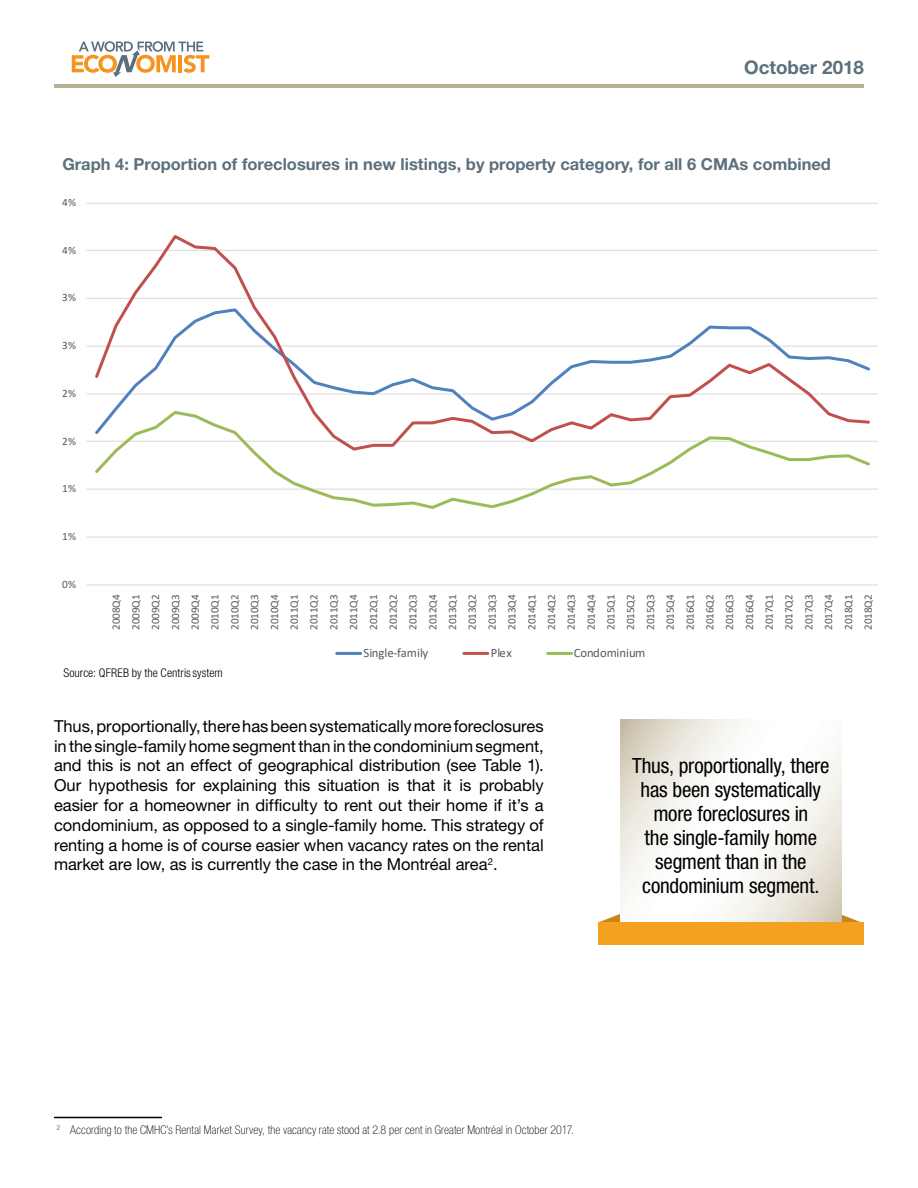
<style>
.page{position:relative;width:918px;height:1188px;background:#fff}
.page>*{position:absolute;margin:0;border:0;box-sizing:border-box;transform-origin:0 0}
.t1{font:condensed 21px/24px "Helvetica Neue LT Std";letter-spacing:-.015em;color:#000;text-align:center}
.t2{font:700 18.75px "Helvetica Neue LT Std";color:#5c6f7c}
.t3{font:16.5px/19.8px "Helvetica Neue LT Std";letter-spacing:-.005em;color:#000;text-align:justify}
.t4{font:700 16.5px "Helvetica Neue LT Std";color:#5c6f7c}
.t5{font:12.75px "Calibri";color:#595959}
.t6{font:100 condensed 12px "Helvetica Neue LT Std";letter-spacing:.01em;color:#000}
.t7{font:300 condensed 12px "Helvetica Neue LT Std";letter-spacing:.005em;color:#000}
.t8{font:11.25px/19.8px "Calibri";letter-spacing:-.005em;color:#595959;text-align:justify}
</style>
<div class="page">
<svg style="left:72px;top:41px;width:137px;height:36px"></svg>
<hr style="left:54px;top:84px;width:810px;height:3px;background:#b9b098">
<hr style="left:87px;top:537px;width:791px;height:1px;background:#d9d9d9">
<hr style="left:87px;top:489px;width:791px;height:1px;background:#d9d9d9">
<hr style="left:87px;top:441px;width:791px;height:1px;background:#d9d9d9">
<hr style="left:87px;top:394px;width:791px;height:1px;background:#d9d9d9">
<hr style="left:87px;top:346px;width:791px;height:1px;background:#d9d9d9">
<hr style="left:87px;top:298px;width:791px;height:1px;background:#d9d9d9">
<hr style="left:87px;top:250px;width:791px;height:1px;background:#d9d9d9">
<hr style="left:87px;top:203px;width:791px;height:1px;background:#d9d9d9">
<hr style="left:87px;top:585px;width:791px;height:1px;background:#d9d9d9">
<svg style="left:93px;top:235px;width:779px;height:174px"></svg>
<svg style="left:92px;top:409px;width:780px;height:100px"></svg>
<hr style="left:337px;top:652px;width:24px;height:3px;background:#4f81bd">
<hr style="left:464px;top:652px;width:24px;height:3px;background:#c0504d">
<hr style="left:548px;top:652px;width:24px;height:3px;background:#9bbb59">
<hr style="left:54px;top:1117px;width:108px;height:1px;background:#000">
<svg style="left:842px;top:915px;width:22px;height:8px"></svg>
<svg style="left:598px;top:914px;width:23px;height:9px"></svg>
<svg style="left:621px;top:720px;width:221px;height:203px"></svg>
<div style="left:599px;top:923px;width:265px;height:22px;background:#f4a021"></div>
<p class="t2" style="left:744px;top:56px;width:121px">October 2018</p>
<p class="t4" style="left:62px;top:154px;width:770px">Graph 4: Proportion of foreclosures in new listings, by property category, for all 6 CMAs combined</p>
<p class="t8" style="left:62px;top:192px;width:16px">4%</p>
<p class="t8" style="left:62px;top:240px;width:16px">4%</p>
<p class="t8" style="left:62px;top:287px;width:16px">3%</p>
<p class="t8" style="left:62px;top:335px;width:16px">3%</p>
<p class="t8" style="left:62px;top:383px;width:16px">2%</p>
<p class="t8" style="left:62px;top:431px;width:16px">2%</p>
<p class="t8" style="left:62px;top:478px;width:16px">1%</p>
<p class="t8" style="left:62px;top:526px;width:16px">1%</p>
<p class="t8" style="left:62px;top:574px;width:16px">0%</p>
<p class="t8" style="left:106px;top:630px;width:37px;rotate:-90deg">2008Q4<br>2009Q1<br>2009Q2<br>2009Q3<br>2009Q4<br>2010Q1<br>2010Q2<br>2010Q3<br>2010Q4<br>2011Q1<br>2011Q2<br>2011Q3<br>2011Q4<br>2012Q1<br>2012Q2<br>2012Q3<br>2012Q4<br>2013Q1<br>2013Q2<br>2013Q3<br>2013Q4<br>2014Q1<br>2014Q2<br>2014Q3<br>2014Q4<br>2015Q1<br>2015Q2<br>2015Q3<br>2015Q4<br>2016Q1<br>2016Q2<br>2016Q3<br>2016Q4<br>2017Q1<br>2017Q2<br>2017Q3<br>2017Q4<br>2018Q1<br>2018Q2</p>
<p class="t5" style="left:363px;top:644px;width:66px">Single-family</p>
<p class="t5" style="left:491px;top:644px;width:23px">Plex</p>
<p class="t5" style="left:574px;top:644px;width:73px">Condominium</p>
<p class="t7" style="left:63px;top:666px;width:161px">Source: QFREB by the Centrissystem</p>
<p class="t3" style="left:54px;top:716px;width:491px">Thus, proportionally, there has been systematically more foreclosures in the single-family home segment than in the condominium segment, and this is not an effect of geographical distribution (see Table 1).<br>Our hypothesis for explaining this situation is that it is probably easier for a homeowner in difficulty to rent out their home if it’s a condominium, as opposed to a single-family home. This strategy of renting a home is of course easier when vacancy rates on the rental market are low, as is currently the case in the Montréal area<sup>2</sup>.</p>
<p class="t1" style="left:632px;top:754px;width:199px">Thus, proportionally, there has been systematically more foreclosures in<br>the single-family home segment than in the condominium segment.</p>
<p class="t6" style="left:57px;top:1123px;width:519px"><sup>2</sup> According to the CMHC’s Rental Market Survey, the vacancy rate stood at 2.8 per cent in Greater Montréal in October 2017.</p>
</div>
